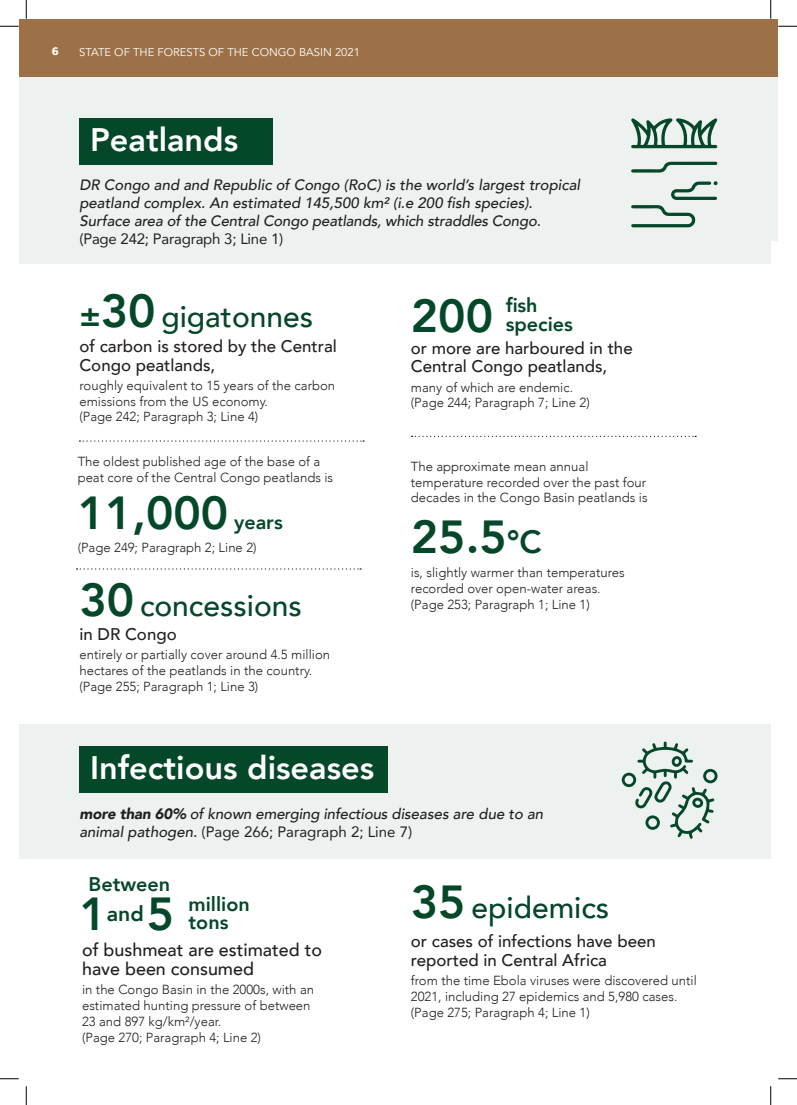
<style>
.page{position:relative;width:797px;height:1105px;background:#fff}
.page>*{position:absolute;margin:0;border:0;box-sizing:border-box;transform-origin:0 0}
.Body_Copy{font:800 46.25px "Avenir";color:#054729}
.Heading_1_b{font:800 32.5px "Avenir";color:#fff}
.Body_Copy-2{font:500 30px "Avenir";color:#054729}
.Body_Copy-3{font:800 21.25px "Avenir";color:#054729}
.Body_Copy-4{font:800 19.75px/18.8px "Avenir";color:#054729}
.Body_Text{font:500 17.88px/18.8px "Avenir";color:#231f20}
.Body_Text-2{font:500 16.88px/18.8px "Avenir";color:#231f20}
.Body_Text-3{font:italic 500 15px/18px "Avenir";color:#231f20}
.Body_Text-4{font:300 13.12px/15.8px "Avenir";color:#231f20}
.t1{font:700 12.5px "Baloo 2";color:#fff}
.t2{font:11.25px "Avenir";color:#fff}
.s1{font-weight:400;font-style:normal}
.s2{font-weight:800;font-size:32.12px}
.s3{font-weight:800;font-size:46.25px}
.s4{font-size:32.12px}
.s5{font-weight:900}
</style>
<div class="page">
<div style="left:19px;top:69px;width:751px;height:195px;background:#edf2f0"></div>
<div style="left:770px;top:69px;width:7px;height:172px;background:#edf2f0"></div>
<div style="left:19px;top:19px;width:758px;height:58px;background:#9d7147"></div>
<div style="left:19px;top:724px;width:751px;height:135px;background:#edf2f0"></div>
<div style="left:79px;top:746px;width:309px;height:46px;background:#054729"></div>
<div style="left:79px;top:118px;width:194px;height:47px;background:#054729"></div>
<svg style="left:79px;top:440px;width:285px;height:2px"></svg>
<svg style="left:76px;top:568px;width:285px;height:2px"></svg>
<svg style="left:411px;top:436px;width:285px;height:1px"></svg>
<svg style="left:621px;top:741px;width:96px;height:98px"></svg>
<svg style="left:631px;top:118px;width:86px;height:30px"></svg>
<svg style="left:631px;top:162px;width:86px;height:11px"></svg>
<svg style="left:631px;top:181px;width:86px;height:46px"></svg>
<svg style="left:0;top:25px;width:19px;height:2px"></svg>
<svg style="left:778px;top:25px;width:19px;height:2px"></svg>
<svg style="left:0;top:1078px;width:19px;height:1px"></svg>
<svg style="left:778px;top:1078px;width:19px;height:1px"></svg>
<svg style="left:25px;top:0;width:2px;height:19px"></svg>
<svg style="left:25px;top:1086px;width:2px;height:19px"></svg>
<svg style="left:770px;top:0;width:1px;height:19px"></svg>
<svg style="left:770px;top:1086px;width:1px;height:19px"></svg>
<p class="t1" style="left:52px;top:44px;width:8px">6</p>
<p class="t2" style="left:79px;top:46px;width:282px">STATE OF THE FORESTS OF THE CONGO BASIN 2021</p>
<p class="Heading_1_b" style="left:90px;top:114px;width:150px">Peatlands</p>
<p class="Body_Text-3" style="left:79px;top:176px;width:502px">DR Congo and and Republic of Congo (RoC) is the world’s largest tropical peatland complex. An estimated 145,500 km² (i.e 200 fish species).<br>Surface area of the Central Congo peatlands, which straddles Congo. <span class="s1">(Page 242; Paragraph 3; Line 1)</span></p>
<p class="Body_Copy-2" style="left:79px;top:290px;width:235px"><span class="s2">±</span><span class="s3">30</span> gigatonnes</p>
<p class="Body_Text-2" style="left:79px;top:336px;width:259px">of carbon is stored by the Central<br>Congo peatlands,</p>
<p class="Body_Text-4" style="left:79px;top:378px;width:257px">roughly equivalent to 15 years of the carbon emissions from the US economy.<br>(Page 242; Paragraph 3; Line 4)</p>
<p class="Body_Text-4" style="left:78px;top:454px;width:257px">The oldest published age of the base of a peat core of the Central Congo peatlands is</p>
<p class="Body_Copy" style="left:78px;top:477px;width:152px">11,000</p>
<p class="Body_Copy-4" style="left:234px;top:512px;width:50px">years</p>
<p class="Body_Text-4" style="left:78px;top:540px;width:180px">(Page 249; Paragraph 2; Line 2)</p>
<p class="Body_Copy-2" style="left:79px;top:579px;width:224px"><span class="s3">30</span> concessions</p>
<p class="Body_Text-2" style="left:79px;top:624px;width:99px">in DR Congo</p>
<p class="Body_Text-4" style="left:79px;top:647px;width:252px">entirely or partially cover around 4.5 million hectares of the peatlands in the country. (Page 255; Paragraph 1; Line 3)</p>
<p class="Body_Copy-4" style="left:505px;top:296px;width:69px">fish species</p>
<p class="Body_Copy" style="left:411px;top:280px;width:84px">200</p>
<p class="Body_Text-2" style="left:411px;top:337px;width:223px">or more are harboured in the<br>Central Congo peatlands,</p>
<p class="Body_Text-4" style="left:411px;top:379px;width:180px">many of which are endemic. (Page 244; Paragraph 7; Line 2)</p>
<p class="Body_Text-4" style="left:411px;top:458px;width:238px">The approximate mean annual temperature recorded over the past four decades in the Congo Basin peatlands is</p>
<p class="Body_Copy" style="left:411px;top:501px;width:132px">25.5<span class="s4">°C</span></p>
<p class="Body_Text-4" style="left:411px;top:565px;width:215px">is, slightly warmer than temperatures recorded over open-water areas. (Page 253; Paragraph 1; Line 1)</p>
<p class="Heading_1_b" style="left:90px;top:742px;width:286px">Infectious diseases</p>
<p class="Body_Text-3" style="left:79px;top:805px;width:465px"><span class="s5">more than 60%</span> of known emerging infectious diseases are due to an animal pathogen. <span class="s1">(Page 266; Paragraph 2; Line 7)</span></p>
<p class="Body_Copy-4" style="left:89px;top:875px;width:83px">Between</p>
<p class="Body_Copy-3" style="left:107px;top:897px;width:38px">and</p>
<p class="Body_Copy-4" style="left:189px;top:894px;width:63px">million tons</p>
<p class="Body_Copy" style="left:79px;top:878px;width:96px">1 5</p>
<p class="Body_Text" style="left:82px;top:940px;width:241px">of bushmeat are estimated to have been consumed</p>
<p class="Body_Text-4" style="left:82px;top:982px;width:233px">in the Congo Basin in the 2000s, with an estimated hunting pressure of between<br>23 and 897 kg/km²/year.<br>(Page 270; Paragraph 4; Line 2)</p>
<p class="Body_Copy-2" style="left:411px;top:881px;width:200px"><span class="s3">35</span> epidemics</p>
<p class="Body_Text-2" style="left:411px;top:931px;width:246px">or cases of infections have been reported in Central Africa</p>
<p class="Body_Text-4" style="left:411px;top:973px;width:287px">from the time Ebola viruses were discovered until<br>2021, including 27 epidemics and 5,980 cases. (Page 275; Paragraph 4; Line 1)</p>
</div>
